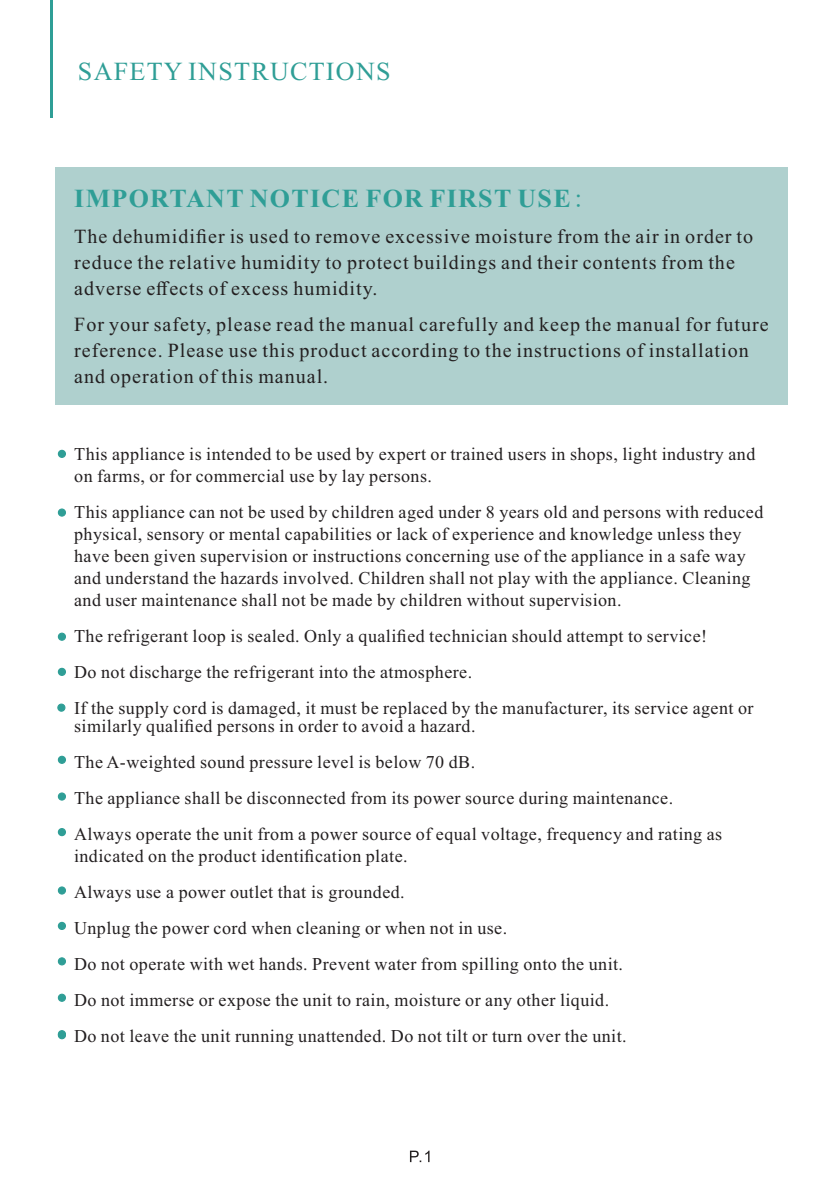
<style>
.page{position:relative;width:840px;height:1191px;background:#fff}
.page>*{position:absolute;margin:0;border:0;box-sizing:border-box;transform-origin:0 0}
.t1{font:700 26px "Times New Roman";letter-spacing:.05em;color:#2f9e96}
.t2{font:26px "Times New Roman";letter-spacing:.05em;color:#2f9e96}
.t3{font:20px/26px "Times New Roman";letter-spacing:.05em;color:#231f20}
.t4{font:18px/36px "Times New Roman";letter-spacing:.025em;color:#231f20}
.s1{font-family:"Sim Sun";font-weight:400}
</style>
<div class="page">
<svg style="left:409px;top:1150px;width:20px;height:12px"></svg>
<div style="left:58px;top:450px;width:7px;height:7px;background:#2f9e96;border-radius:50%"></div>
<div style="left:58px;top:450px;width:8px;height:8px;border:1px solid #2f9e96;border-radius:50%"></div>
<div style="left:58px;top:509px;width:7px;height:7px;background:#2f9e96;border-radius:50%"></div>
<div style="left:58px;top:508px;width:8px;height:8px;border:1px solid #2f9e96;border-radius:50%"></div>
<div style="left:58px;top:668px;width:7px;height:7px;background:#2f9e96;border-radius:50%"></div>
<div style="left:58px;top:668px;width:8px;height:8px;border:1px solid #2f9e96;border-radius:50%"></div>
<div style="left:58px;top:1031px;width:8px;height:8px;border:1px solid #2f9e96;border-radius:50%"></div>
<div style="left:58px;top:1030px;width:7px;height:7px;background:#2f9e96;border-radius:50%"></div>
<div style="left:58px;top:1030px;width:8px;height:8px;border:1px solid #2f9e96;border-radius:50%"></div>
<div style="left:58px;top:756px;width:7px;height:7px;background:#2f9e96;border-radius:50%"></div>
<div style="left:58px;top:755px;width:8px;height:9px;border:1px solid #2f9e96;border-radius:50%"></div>
<div style="left:58px;top:793px;width:7px;height:7px;background:#2f9e96;border-radius:50%"></div>
<div style="left:58px;top:792px;width:8px;height:8px;border:1px solid #2f9e96;border-radius:50%"></div>
<div style="left:58px;top:828px;width:7px;height:7px;background:#2f9e96;border-radius:50%"></div>
<div style="left:58px;top:828px;width:8px;height:8px;border:1px solid #2f9e96;border-radius:50%"></div>
<div style="left:58px;top:887px;width:7px;height:7px;background:#2f9e96;border-radius:50%"></div>
<div style="left:58px;top:886px;width:8px;height:8px;border:1px solid #2f9e96;border-radius:50%"></div>
<div style="left:58px;top:922px;width:7px;height:7px;background:#2f9e96;border-radius:50%"></div>
<div style="left:58px;top:922px;width:8px;height:8px;border:1px solid #2f9e96;border-radius:50%"></div>
<div style="left:58px;top:958px;width:7px;height:7px;background:#2f9e96;border-radius:50%"></div>
<div style="left:58px;top:957px;width:8px;height:8px;border:1px solid #2f9e96;border-radius:50%"></div>
<div style="left:58px;top:994px;width:7px;height:7px;background:#2f9e96;border-radius:50%"></div>
<div style="left:58px;top:993px;width:8px;height:8px;border:1px solid #2f9e96;border-radius:50%"></div>
<hr style="left:50px;top:0;width:2px;height:118px;background:#2f9e96">
<div style="left:58px;top:633px;width:7px;height:7px;background:#2f9e96;border-radius:50%"></div>
<div style="left:58px;top:632px;width:8px;height:9px;border:1px solid #2f9e96;border-radius:50%"></div>
<div style="left:58px;top:704px;width:7px;height:7px;background:#2f9e96;border-radius:50%"></div>
<div style="left:57px;top:703px;width:8px;height:8px;border:1px solid #2f9e96;border-radius:50%"></div>
<h1 class="t2" style="left:78px;top:62px;width:314px">SAFETY INSTRUCTIONS</h1>
<h1 class="t1" style="left:74px;top:189px;width:512px">IMPORTANT NOTICE FOR FIRST USE<span class="s1">:</span></h1>
<p class="t3" style="left:74px;top:225px;width:680px">The dehumidifier is used to remove excessive moisture from the air in order to reduce the relative humidity to protect buildings and their contents from the adverse effects of excess humidity.</p>
<p class="t3" style="left:74px;top:313px;width:695px">For your safety, please read the manual carefully and keep the manual for future reference. Please use this product according to the instructions of installation and operation of this manual.</p>
<p class="t4" style="left:74px;top:445px;width:682px;line-height:22px">This appliance is intended to be used by expert or trained users in shops, light industry and on farms, or for commercial use by lay persons.</p>
<p class="t4" style="left:74px;top:503px;width:690px;line-height:22px">This appliance can not be used by children aged under 8 years old and persons with reduced physical, sensory or mental capabilities or lack of experience and knowledge unless they have been given supervision or instructions concerning use of the appliance in a safe way and understand the hazards involved. Children shall not play with the appliance. Cleaning and user maintenance shall not be made by children without supervision.</p>
<p class="t4" style="left:74px;top:620px;width:680px">The refrigerant loop is sealed. Only a qualified technician should attempt to service!<br>Do not discharge the refrigerant into the atmosphere.<br>If the supply cord is damaged, it must be replaced by the manufacturer, its service agent or</p>
<p class="t4" style="left:74px;top:710px;width:649px">similarly qualified persons in order to avoid a hazard.<br>The A-weighted sound pressure level is below 70 dB.<br>The appliance shall be disconnected from its power source during maintenance.<br>Always operate the unit from a power source of equal voltage, frequency and rating as</p>
<p class="t4" style="left:74px;top:840px;width:554px">indicated on the product identification plate.<br>Always use a power outlet that is grounded.<br>Unplug the power cord when cleaning or when not in use.<br>Do not operate with wet hands. Prevent water from spilling onto the unit.<br>Do not immerse or expose the unit to rain, moisture or any other liquid.<br>Do not leave the unit running unattended. Do not tilt or turn over the unit.</p>
</div>
